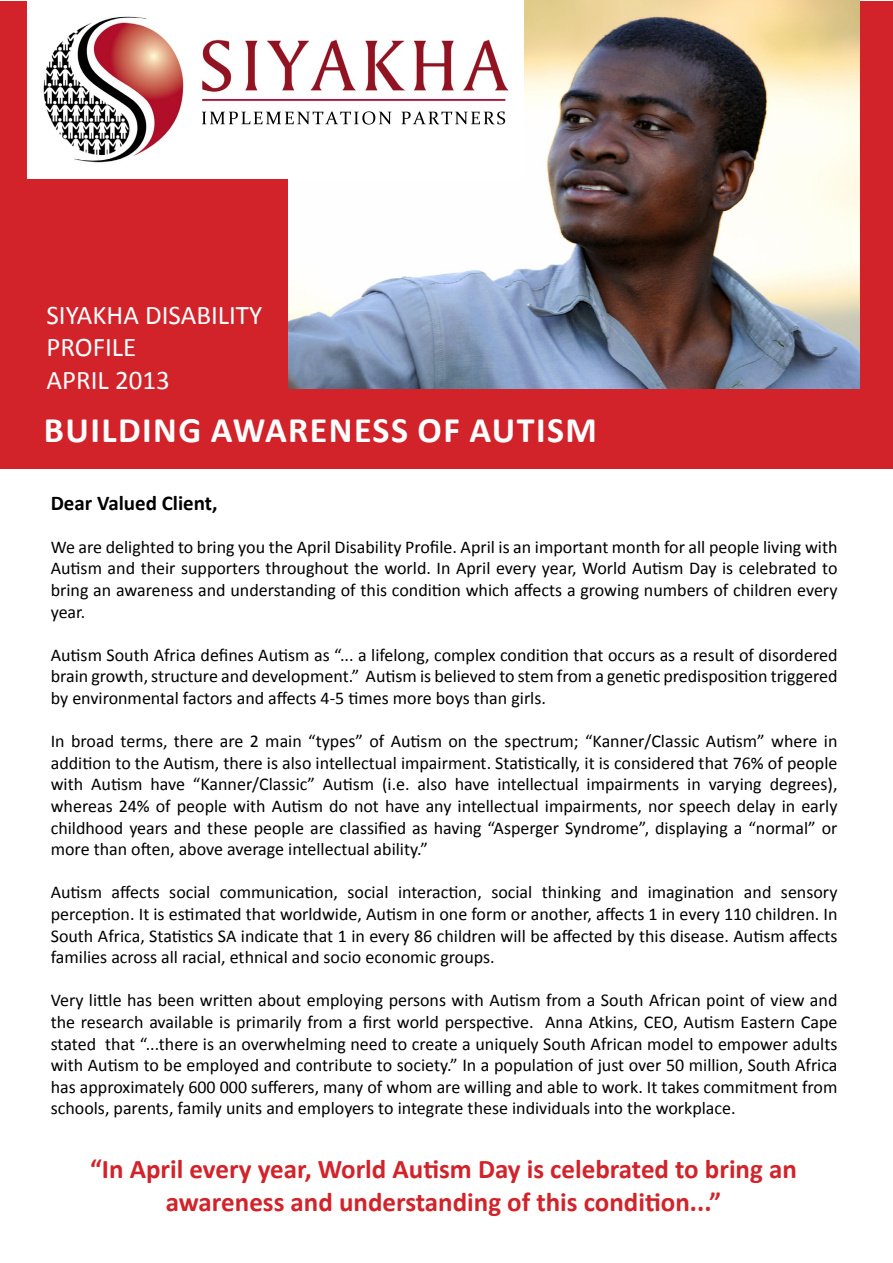
<style>
.page{position:relative;width:893px;height:1263px;background:#fff}
.page>*{position:absolute;margin:0;border:0;box-sizing:border-box;transform-origin:0 0}
.t1{font:700 36px "Calibri";letter-spacing:.04em;color:#fff}
.t2{font:700 27px/32.4px "Calibri";color:#d2232a;text-align:center}
.t3{font:27px/32.4px "Calibri";color:#fff}
.t4{font:700 21px "Calibri";color:#000}
.t5{font:18px/21.6px "Calibri";color:#000;text-align:justify}
</style>
<div class="page">
<div style="left:1px;top:1px;width:892px;height:468px;background:#d2232a"></div>
<img style="left:288px;top:1px;width:571px;height:387px">
<img style="left:27px;top:1px;width:496px;height:178px">
<h2 class="t3" style="left:46px;top:299px;width:217px">SIYAKHA DISABILITY<br>PROFILE<br>APRIL 2013</h2>
<h1 class="t1" style="left:44px;top:407px;width:555px">Building awareness of Autism</h1>
<p class="t4" style="left:51px;top:489px;width:168px">Dear Valued Client,</p>
<p class="t5" style="left:51px;top:536px;width:788px">We are delighted to bring you the April Disability Profile. April is an important month for all people living with Autism and their supporters throughout the world. In April every year, World Autism Day is celebrated to bring an awareness and understanding of this condition which affects a growing numbers of children every year.</p>
<p class="t5" style="left:51px;top:644px;width:788px">Autism South Africa defines Autism as “... a lifelong, complex condition that occurs as a result of disordered brain growth, structure and development.” Autism is believed to stem from a genetic predisposition triggered by environmental factors and affects 4-5 times more boys than girls.</p>
<p class="t5" style="left:51px;top:730px;width:788px">In broad terms, there are 2 main “types” of Autism on the spectrum; “Kanner/Classic Autism” where in addition to the Autism, there is also intellectual impairment. Statistically, it is considered that 76% of people with Autism have “Kanner/Classic” Autism (i.e. also have intellectual impairments in varying degrees), whereas 24% of people with Autism do not have any intellectual impairments, nor speech delay in early childhood years and these people are classified as having “Asperger Syndrome”, displaying a “normal” or more than often, above average intellectual ability.”</p>
<p class="t5" style="left:51px;top:882px;width:788px">Autism affects social communication, social interaction, social thinking and imagination and sensory perception. It is estimated that worldwide, Autism in one form or another, affects 1 in every 110 children. In South Africa, Statistics SA indicate that 1 in every 86 children will be affected by this disease. Autism affects families across all racial, ethnical and socio economic groups.</p>
<p class="t5" style="left:51px;top:990px;width:788px">Very little has been written about employing persons with Autism from a South African point of view and the research available is primarily from a first world perspective. Anna Atkins, CEO, Autism Eastern Cape stated that “...there is an overwhelming need to create a uniquely South African model to empower adults with Autism to be employed and contribute to society.” In a population of just over 50 million, South Africa has approximately 600 000 sufferers, many of whom are willing and able to work. It takes commitment from schools, parents, family units and employers to integrate these individuals into the workplace.</p>
<h2 class="t2" style="left:90px;top:1153px;width:708px">“In April every year, World Autism Day is celebrated to bring an awareness and understanding of this condition...”</h2>
</div>
